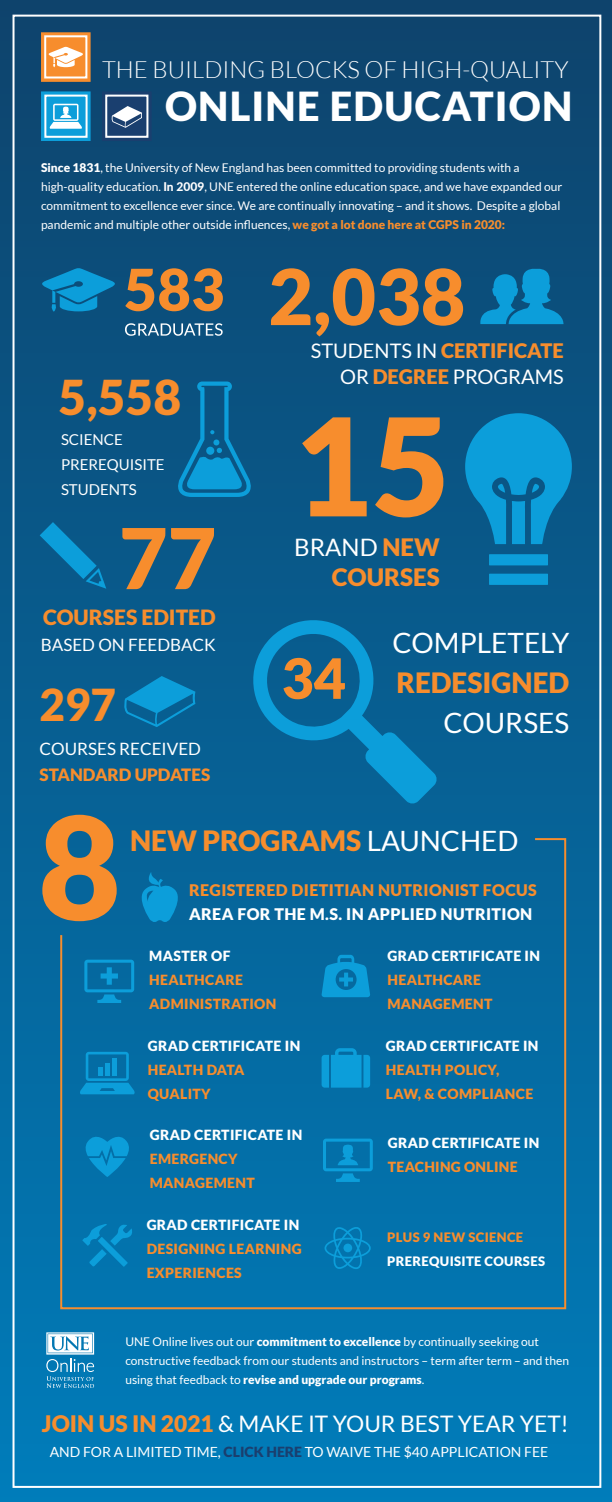
<style>
.page{position:relative;width:612px;height:1502px;background:#fff}
.page>*{position:absolute;margin:0;border:0;box-sizing:border-box;transform-origin:0 0}
.t1{font:900 48px "Lato";color:#f78d2d}
.t2{font:900 44px "Lato";color:#f78d2d}
.t3{font:900 40px "Lato";letter-spacing:.03em;color:#fff}
.t4{font:900 28px "Lato";color:#f78d2d}
.t5{font:28px "Lato";color:#fff}
.t6{font:900 24px/30px "Lato";color:#f78d2d;text-align:right}
.t7{font:300 23.8px "Lato";color:#fff}
.t8{font:22.8px "Lato";color:#fff}
.t9{font:900 21px "Lato";color:#f78d2d}
.t10{font:20px/26px "Lato";color:#fff;text-align:right}
.t11{font:17px "Lato";color:#fff}
.t12{font:900 17px "Lato";color:#f78d2d}
.t13{font:900 16px "Lato";letter-spacing:.025em;color:#f78d2d}
.t14{font:900 16px "Lato";letter-spacing:.025em;color:#fff}
.t15{font:15px/25px "Lato";color:#fff}
.t16{font:900 14px/24px "Lato";letter-spacing:.025em;color:#f78d2d}
.t17{font:900 14px "Lato";letter-spacing:.025em;color:#fff}
.t18{font:14px "Lato";color:#fff}
.t19{font:900 13px "Lato";letter-spacing:.025em;color:#fff}
.t20{font:900 13px "Lato";letter-spacing:.025em;color:#f78d2d}
.t21{font:12px/19px "Lato";color:#fff}
.s1{font-weight:900}
.s2{font-weight:800}
.s3{font-weight:900;color:#f78d2d}
.s4{font-weight:400;color:#fff}
.s5{font-weight:900;color:#1a3f6f}
</style>
<div class="page">
<div style="left:0;top:0;width:611px;height:1502px;background:linear-gradient(to bottom,#10456e,#0981bd)"></div>
<svg style="left:41px;top:32px;width:50px;height:50px"></svg>
<svg style="left:102px;top:91px;width:50px;height:50px;background:#3d5d85"></svg>
<svg style="left:41px;top:91px;width:50px;height:50px;background:#3cafdf"></svg>
<div style="left:44px;top:35px;width:43px;height:44px;border:2px solid #fff"></div>
<div style="left:44px;top:95px;width:44px;height:43px;border:2px solid #fff"></div>
<div style="left:105px;top:95px;width:43px;height:43px;border:2px solid #fff"></div>
<svg style="left:42px;top:268px;width:73px;height:44px;background:#0b79ae"></svg>
<svg style="left:125px;top:268px;width:98px;height:43px;background:#846e52"></svg>
<svg style="left:125px;top:323px;width:98px;height:13px"></svg>
<svg style="left:271px;top:268px;width:39px;height:57px;background:#8c7050"></svg>
<svg style="left:316px;top:268px;width:147px;height:68px;background:#706959"></svg>
<svg style="left:478px;top:267px;width:86px;height:57px;background:#0b79ae"></svg>
<svg style="left:176px;top:382px;width:77px;height:115px;background:#0a6b9e"></svg>
<div style="left:489px;top:554px;width:59px;height:11px;background:#0c9eda"></div>
<div style="left:489px;top:574px;width:59px;height:11px;background:#0c9eda"></div>
<svg style="left:465px;top:413px;width:107px;height:131px;background:#0b85bd"></svg>
<svg style="left:302px;top:417px;width:65px;height:99px;background:#7b6f5a"></svg>
<svg style="left:375px;top:417px;width:68px;height:100px;background:#8a7354"></svg>
<svg style="left:247px;top:614px;width:190px;height:190px;background:#106d9d"></svg>
<svg style="left:40px;top:522px;width:66px;height:67px;background:#096ca0"></svg>
<svg style="left:122px;top:528px;width:43px;height:61px;background:#716f60"></svg>
<svg style="left:171px;top:528px;width:43px;height:61px;background:#716f60"></svg>
<svg style="left:122px;top:676px;width:73px;height:51px;background:#0978ae"></svg>
<svg style="left:42px;top:815px;width:75px;height:106px;background:#9c7d55"></svg>
<svg style="left:59px;top:837px;width:508px;height:473px;background:#0a6da0"></svg>
<svg style="left:136px;top:872px;width:48px;height:52px;background:#087eb6"></svg>
<svg style="left:84px;top:960px;width:50px;height:43px;background:#077ab3"></svg>
<svg style="left:323px;top:1139px;width:50px;height:43px;background:#0680ba"></svg>
<svg style="left:321px;top:955px;width:49px;height:42px;background:#098ac4"></svg>
<svg style="left:79px;top:1052px;width:57px;height:42px;background:#0782bb"></svg>
<svg style="left:85px;top:1130px;width:45px;height:47px;background:#0786c1"></svg>
<svg style="left:322px;top:1048px;width:48px;height:40px;background:#0a93ce"></svg>
<svg style="left:325px;top:1226px;width:46px;height:43px;background:#047eb9"></svg>
<svg style="left:46px;top:1332px;width:48px;height:56px"></svg>
<svg style="left:82px;top:1223px;width:52px;height:44px;background:#057fba"></svg>
<h3 class="t7" style="left:102px;top:56px;width:468px">THE BUILDING BLOCKS OF HIGH-QUALITY</h3>
<h3 class="t3" style="left:165px;top:83px;width:409px">ONLINE EDUCATION</h3>
<p class="t21" style="left:41px;top:158px;width:523px"><span class="s1">Since 1831</span>, the University of New England has been committed to providing students with a high-quality education. <span class="s2">In 2009</span>, UNE entered the online education space, and we have expanded our commitment to excellence ever since. We are continually innovating – and it shows. Despite a global pandemic and multiple other outside influences, <span class="s3">we got a lot done here at CGPS in 2020:</span></p>
<h1 class="t1" style="left:59px;top:369px;width:124px">5,558</h1>
<p class="t15" style="left:61px;top:426px;width:105px">SCIENCE<br>PREREQUISITE<br>STUDENTS</p>
<h3 class="t9" style="left:43px;top:605px;width:174px">COURSES EDITED</h3>
<h3 class="t11" style="left:41px;top:635px;width:176px">BASED ON FEEDBACK</h3>
<h2 class="t2" style="left:39px;top:679px;width:78px">297</h2>
<h3 class="t11" style="left:40px;top:740px;width:163px">COURSES RECEIVED</h3>
<h3 class="t12" style="left:40px;top:765px;width:172px">STANDARD UPDATES</h3>
<h3 class="t10" style="left:311px;top:338px;width:254px">STUDENTS IN <span class="s3">CERTIFICATE<br></span>OR <span class="s3">DEGREE</span> PROGRAMS</h3>
<h3 class="t6" style="left:294px;top:531px;width:147px"><span class="s4">BRAND</span> NEW<br>COURSES</h3>
<h3 class="t5" style="left:392px;top:627px;width:178px">COMPLETELY</h3>
<h3 class="t4" style="left:396px;top:667px;width:174px">REDESIGNED</h3>
<h3 class="t5" style="left:443px;top:707px;width:127px">COURSES</h3>
<h3 class="t4" style="left:130px;top:824px;width:390px">NEW PROGRAMS <span class="s4">LAUNCHED</span></h3>
<h3 class="t13" style="left:189px;top:881px;width:349px">REGISTERED DIETITIAN NUTRIONIST FOCUS</h3>
<h3 class="t14" style="left:189px;top:905px;width:345px">AREA FOR THE M.S. IN APPLIED NUTRITION</h3>
<p class="t17" style="left:387px;top:948px;width:154px">GRAD CERTIFICATE IN</p>
<p class="t16" style="left:387px;top:968px;width:107px">HEALTHCARE<br>MANAGEMENT</p>
<p class="t17" style="left:148px;top:1037px;width:154px">GRAD CERTIFICATE IN</p>
<p class="t16" style="left:148px;top:1057px;width:98px">HEALTH DATA<br>QUALITY</p>
<p class="t17" style="left:149px;top:948px;width:83px">MASTER OF</p>
<p class="t16" style="left:149px;top:968px;width:129px">HEALTHCARE<br>ADMINISTRATION</p>
<p class="t17" style="left:386px;top:1037px;width:154px">GRAD CERTIFICATE IN</p>
<p class="t16" style="left:386px;top:1057px;width:149px">HEALTH POLICY,<br>LAW, &amp; COMPLIANCE</p>
<p class="t17" style="left:150px;top:1127px;width:154px">GRAD CERTIFICATE IN</p>
<p class="t16" style="left:150px;top:1147px;width:107px">EMERGENCY<br>MANAGEMENT</p>
<p class="t17" style="left:147px;top:1216px;width:154px">GRAD CERTIFICATE IN</p>
<p class="t16" style="left:147px;top:1236px;width:157px">DESIGNING LEARNING<br>EXPERIENCES</p>
<p class="t17" style="left:388px;top:1135px;width:153px">GRAD CERTIFICATE IN</p>
<p class="t16" style="left:388px;top:1155px;width:131px">TEACHING ONLINE</p>
<p class="t20" style="left:387px;top:1229px;width:138px">PLUS 9 NEW SCIENCE</p>
<p class="t19" style="left:387px;top:1253px;width:159px">PREREQUISITE COURSES</p>
<p class="t21" style="left:125px;top:1332px;width:445px">UNE Online lives out our <span class="s1">commitment to excellence</span> by continually seeking out constructive feedback from our students and instructors – term after term – and then using that feedback to <span class="s1">revise and upgrade our programs</span>.</p>
<h3 class="t8" style="left:42px;top:1411px;width:528px"><span class="s3">JOIN US IN 2021</span> &amp; MAKE IT YOUR BEST YEAR YET!</h3>
<p class="t18" style="left:50px;top:1444px;width:500px">AND FOR A LIMITED TIME, <span class="s5">CLICK HERE</span> TO WAIVE THE $40 APPLICATION FEE</p>
</div>
